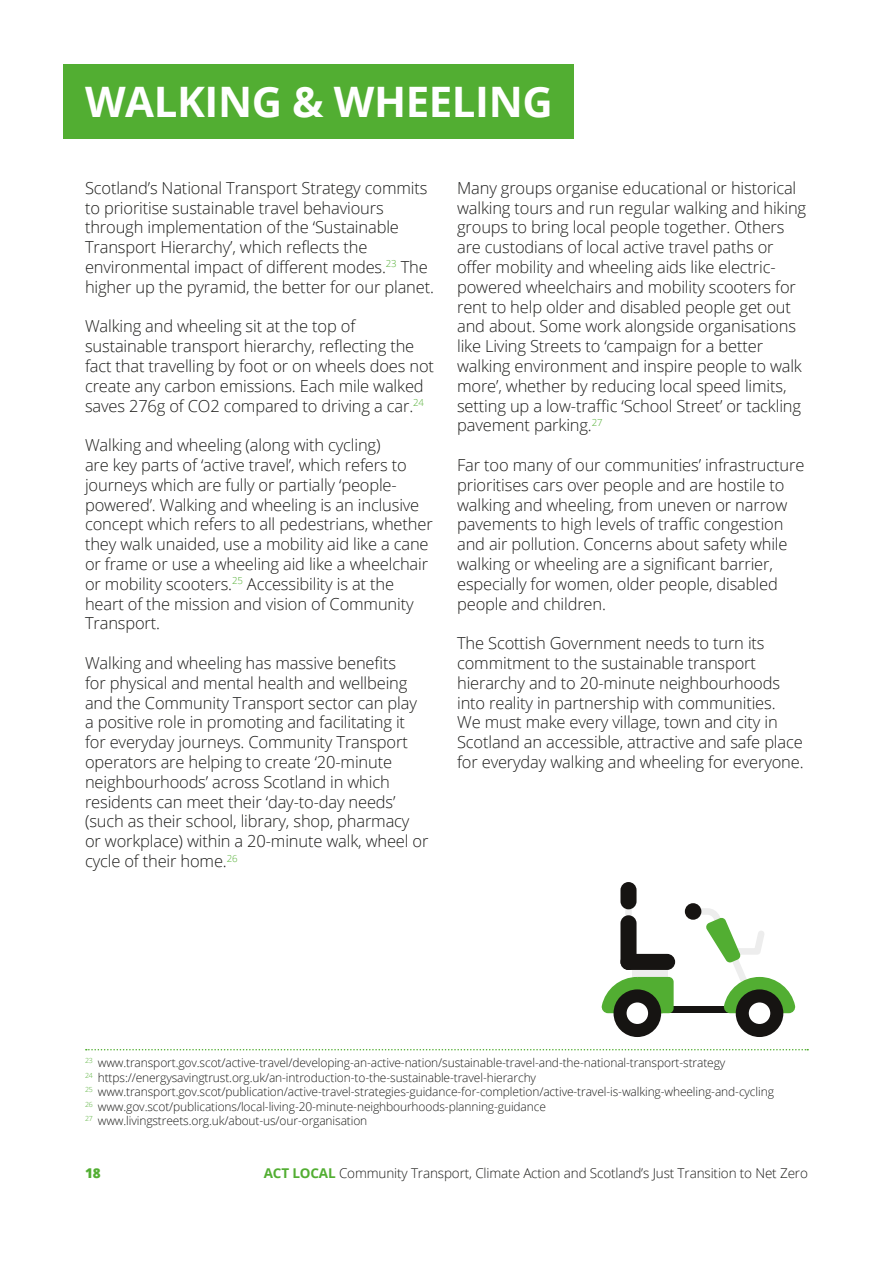
<style>
.page{position:relative;width:893px;height:1263px;background:#fff}
.page>*{position:absolute;margin:0;border:0;box-sizing:border-box;transform-origin:0 0}
.t1{font:700 42px "Open Sans";letter-spacing:-.01em;color:#fff}
.t2{font:300 16.5px/19.8px "Open Sans";letter-spacing:-.01em;color:#1d1d1b}
.t3{font:300 13.5px "Open Sans";letter-spacing:-.01em;color:#1d1d1b}
.t4{font:800 13.5px "Open Sans";color:#52ae32}
.t5{font:300 12px/14.4px "Open Sans";letter-spacing:-.01em;color:#1d1d1b}
.s1{font-weight:700;color:#52ae32}
</style>
<div class="page">
<div style="left:64px;top:64px;width:510px;height:74px;background:#52ae32"></div>
<svg style="left:86px;top:1049px;width:722px;height:1px"></svg>
<div style="left:632px;top:966px;width:36px;height:14px;background:#ededed"></div>
<div style="left:658px;top:1007px;width:81px;height:6px;background:#161412"></div>
<svg style="left:625px;top:908px;width:7px;height:8px"></svg>
<svg style="left:689px;top:906px;width:106px;height:107px"></svg>
<svg style="left:602px;top:977px;width:72px;height:36px;background:#6dba53"></svg>
<div style="left:685px;top:903px;width:16px;height:17px;background:#171412;border-radius:50%"></div>
<div style="left:613px;top:989px;width:48px;height:48px;background:#161412;border-radius:50%"></div>
<div style="left:627px;top:1002px;width:21px;height:22px;background:#fff;border-radius:50%"></div>
<div style="left:736px;top:989px;width:47px;height:48px;background:#161412;border-radius:50%"></div>
<div style="left:749px;top:1002px;width:21px;height:22px;background:#fff;border-radius:50%"></div>
<div style="left:620px;top:954px;width:55px;height:16px;background:#161412;border-radius:8px"></div>
<div style="left:620px;top:915px;width:16px;height:55px;background:#161412;border-radius:8px"></div>
<div style="left:620px;top:882px;width:16px;height:27px;background:#161412;border-radius:8px"></div>
<h1 class="t1" style="left:85px;top:72px;width:469px">WALKING &amp; WHEELING</h1>
<p class="t2" style="left:85px;top:177px;width:350px">Scotland’s National Transport Strategy commits to prioritise sustainable travel behaviours through implementation of the ‘Sustainable Transport Hierarchy’, which reflects the environmental impact of different modes.<sup>23</sup> The higher up the pyramid, the better for our planet.</p>
<p class="t2" style="left:85px;top:316px;width:351px">Walking and wheeling sit at the top of sustainable transport hierarchy, reflecting the fact that travelling by foot or on wheels does not create any carbon emissions. Each mile walked saves 276g of CO2 compared to driving a car.<sup>24</sup></p>
<p class="t2" style="left:85px;top:435px;width:349px">Walking and wheeling (along with cycling)<br>are key parts of ‘active travel’, which refers to journeys which are fully or partially ‘people&shy;powered’. Walking and wheeling is an inclusive concept which refers to all pedestrians, whether they walk unaided, use a mobility aid like a cane or frame or use a wheeling aid like a wheelchair or mobility scooters.<sup>25</sup> Accessibility is at the heart of the mission and vision of Community Transport.</p>
<p class="t2" style="left:85px;top:653px;width:345px">Walking and wheeling has massive benefits<br>for physical and mental health and wellbeing and the Community Transport sector can play a positive role in promoting and facilitating it for everyday journeys. Community Transport operators are helping to create ‘20-minute neighbourhoods’ across Scotland in which residents can meet their ‘day-to-day needs’ (such as their school, library, shop, pharmacy or workplace) within a 20-minute walk, wheel or cycle of their home.<sup>26</sup></p>
<p class="t2" style="left:457px;top:177px;width:351px">Many groups organise educational or historical walking tours and run regular walking and hiking groups to bring local people together. Others are custodians of local active travel paths or offer mobility and wheeling aids like electric&shy;powered wheelchairs and mobility scooters for rent to help older and disabled people get out and about. Some work alongside organisations like Living Streets to ‘campaign for a better walking environment and inspire people to walk more’, whether by reducing local speed limits, setting up a low-traffic ‘School Street’ or tackling pavement parking.<sup>27</sup></p>
<p class="t2" style="left:457px;top:455px;width:349px">Far too many of our communities’ infrastructure prioritises cars over people and are hostile to walking and wheeling, from uneven or narrow pavements to high levels of traffic congestion and air pollution. Concerns about safety while walking or wheeling are a significant barrier, especially for women, older people, disabled people and children.</p>
<p class="t2" style="left:457px;top:633px;width:348px">The Scottish Government needs to turn its commitment to the sustainable transport hierarchy and to 20-minute neighbourhoods into reality in partnership with communities.<br>We must make every village, town and city in Scotland an accessible, attractive and safe place for everyday walking and wheeling for everyone.</p>
<p class="t5" style="left:85px;top:1055px;width:690px"><sup>23</sup> www.transport.gov.scot/active-travel/developing-an-active-nation/sustainable-travel-and-the-national-transport-strategy<br><sup>24</sup> https://energysavingtrust.org.uk/an-introduction-to-the-sustainable-travel-hierarchy<br><sup>25</sup> www.transport.gov.scot/publication/active-travel-strategies-guidance-for-completion/active-travel-is-walking-wheeling-and-cycling <sup>26</sup> www.gov.scot/publications/local-living-20-minute-neighbourhoods-planning-guidance<br><sup>27</sup> www.livingstreets.org.uk/about-us/our-organisation</p>
<p class="t4" style="left:85px;top:1163px;width:17px">18</p>
<p class="t3" style="left:264px;top:1164px;width:546px"><span class="s1">ACT LOCAL</span> Community Transport, Climate Action and Scotland’s Just Transition to Net Zero</p>
</div>
